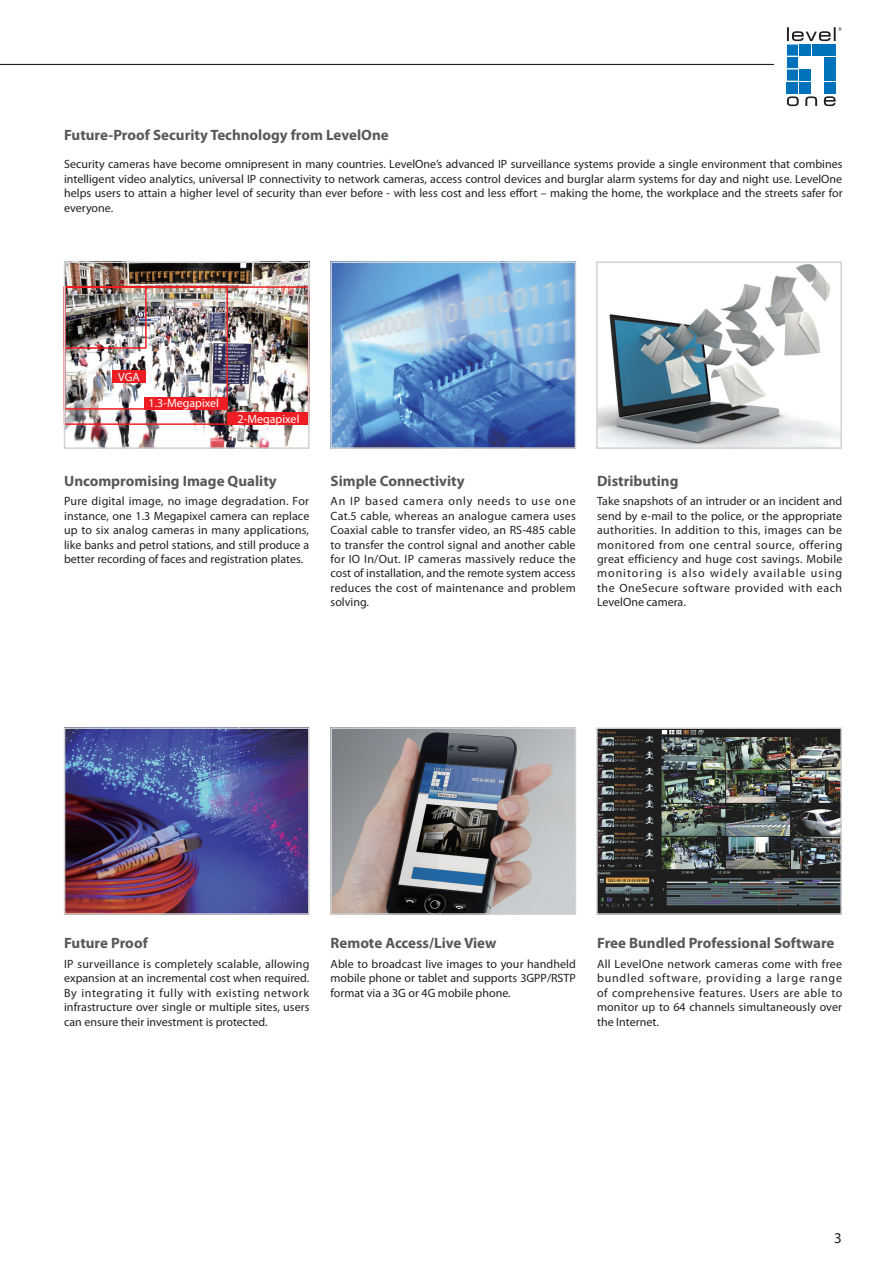
<style>
.page{position:relative;width:893px;height:1263px;background:#fff}
.page>*{position:absolute;margin:0;border:0;box-sizing:border-box;transform-origin:0 0}
.t1{font:700 15px "Myriad Pro";color:#57585a}
.t2{font:15px "Myriad Pro";color:#231f20}
.t3{font:12px/14.4px "Myriad Pro";color:#231f20;text-align:justify}
.t4{font:12px "Myriad Pro";color:#fff}
</style>
<div class="page">
<div style="left:799px;top:45px;width:11px;height:11px;background:#0072bc"></div>
<div style="left:824px;top:44px;width:12px;height:12px;background:#0072bc"></div>
<div style="left:824px;top:57px;width:12px;height:11px;background:#0072bc"></div>
<div style="left:824px;top:70px;width:12px;height:11px;background:#0072bc"></div>
<div style="left:824px;top:82px;width:12px;height:11px;background:#0072bc"></div>
<div style="left:787px;top:57px;width:11px;height:11px;background:#0072bc"></div>
<div style="left:787px;top:70px;width:11px;height:11px;background:#0072bc"></div>
<div style="left:787px;top:82px;width:11px;height:11px;background:#0072bc"></div>
<div style="left:799px;top:82px;width:11px;height:11px;background:#0072bc"></div>
<div style="left:799px;top:70px;width:11px;height:11px;background:#0072bc"></div>
<div style="left:787px;top:45px;width:11px;height:11px;background:#0072bc"></div>
<div style="left:812px;top:45px;width:11px;height:11px;background:#0072bc"></div>
<svg style="left:787px;top:96px;width:12px;height:10px"></svg>
<svg style="left:805px;top:96px;width:12px;height:10px"></svg>
<svg style="left:824px;top:96px;width:12px;height:10px"></svg>
<svg style="left:787px;top:27px;width:55px;height:14px"></svg>
<hr style="left:0;top:64px;width:774px;height:1px;background:#231f20">
<img style="left:599px;top:730px;width:240px;height:182px">
<img style="left:67px;top:730px;width:240px;height:182px">
<img style="left:67px;top:264px;width:240px;height:182px">
<img style="left:333px;top:264px;width:240px;height:182px">
<img style="left:599px;top:264px;width:240px;height:182px">
<img style="left:63px;top:286px;width:244px;height:140px">
<div style="left:227px;top:412px;width:81px;height:13px;background:#ee1d23"></div>
<img style="left:333px;top:730px;width:240px;height:182px">
<div style="left:64px;top:261px;width:246px;height:188px;border:2px solid #d1d2d4"></div>
<div style="left:64px;top:727px;width:246px;height:188px;border:2px solid #d1d2d4"></div>
<div style="left:330px;top:261px;width:246px;height:188px;border:2px solid #d1d2d4"></div>
<div style="left:330px;top:727px;width:246px;height:188px;border:2px solid #d1d2d4"></div>
<div style="left:596px;top:261px;width:246px;height:188px;border:2px solid #d1d2d4"></div>
<div style="left:596px;top:727px;width:246px;height:188px;border:2px solid #d1d2d4"></div>
<p class="t1" style="left:64px;top:125px;width:326px">Future-Proof Security Technology from LevelOne</p>
<p class="t3" style="left:64px;top:157px;width:780px">Security cameras have become omnipresent in many countries. LevelOne’s advanced IP surveillance systems provide a single environment that combines intelligent video analytics, universal IP connectivity to network cameras, access control devices and burglar alarm systems for day and night use. LevelOne helps users to attain a higher level of security than ever before - with less cost and less effort – making the home, the workplace and the streets safer for everyone.</p>
<p class="t4" style="left:118px;top:369px;width:23px">VGA</p>
<p class="t4" style="left:149px;top:396px;width:72px">1.3-Megapixel</p>
<p class="t4" style="left:238px;top:411px;width:63px">2-Megapixel</p>
<p class="t1" style="left:64px;top:471px;width:214px">Uncompromising Image Quality</p>
<p class="t3" style="left:64px;top:494px;width:247px">Pure digital image, no image degradation. For instance, one 1.3 Megapixel camera can replace up to six analog cameras in many applications, like banks and petrol stations, and still produce a better recording of faces and registration plates.</p>
<p class="t1" style="left:331px;top:471px;width:136px">Simple Connectivity</p>
<p class="t3" style="left:331px;top:494px;width:247px">An IP based camera only needs to use one Cat.5 cable, whereas an analogue camera uses Coaxial cable to transfer video, an RS-485 cable to transfer the control signal and another cable for IO In/Out. IP cameras massively reduce the cost of installation, and the remote system access reduces the cost of maintenance and problem solving.</p>
<p class="t1" style="left:597px;top:471px;width:83px">Distributing</p>
<p class="t3" style="left:597px;top:494px;width:247px">Take snapshots of an intruder or an incident and send by e-mail to the police, or the appropriate authorities. In addition to this, images can be monitored from one central source, offering great efficiency and huge cost savings. Mobile monitoring is also widely available using the OneSecure software provided with each LevelOne camera.</p>
<p class="t1" style="left:64px;top:933px;width:85px">Future Proof</p>
<p class="t3" style="left:64px;top:956px;width:247px">IP surveillance is completely scalable, allowing expansion at an incremental cost when required.<br>By integrating it fully with existing network infrastructure over single or multiple sites, users can ensure their investment is protected.</p>
<p class="t1" style="left:331px;top:933px;width:167px">Remote Access/Live View</p>
<p class="t3" style="left:331px;top:956px;width:247px">Able to broadcast live images to your handheld mobile phone or tablet and supports 3GPP/RSTP format via a 3G or 4G mobile phone.</p>
<p class="t1" style="left:597px;top:933px;width:239px">Free Bundled Professional Software</p>
<p class="t3" style="left:597px;top:956px;width:247px">All LevelOne network cameras come with free bundled software, providing a large range of comprehensive features. Users are able to monitor up to 64 channels simultaneously over the Internet.</p>
<p class="t2" style="left:834px;top:1228px;width:9px">3</p>
</div>
